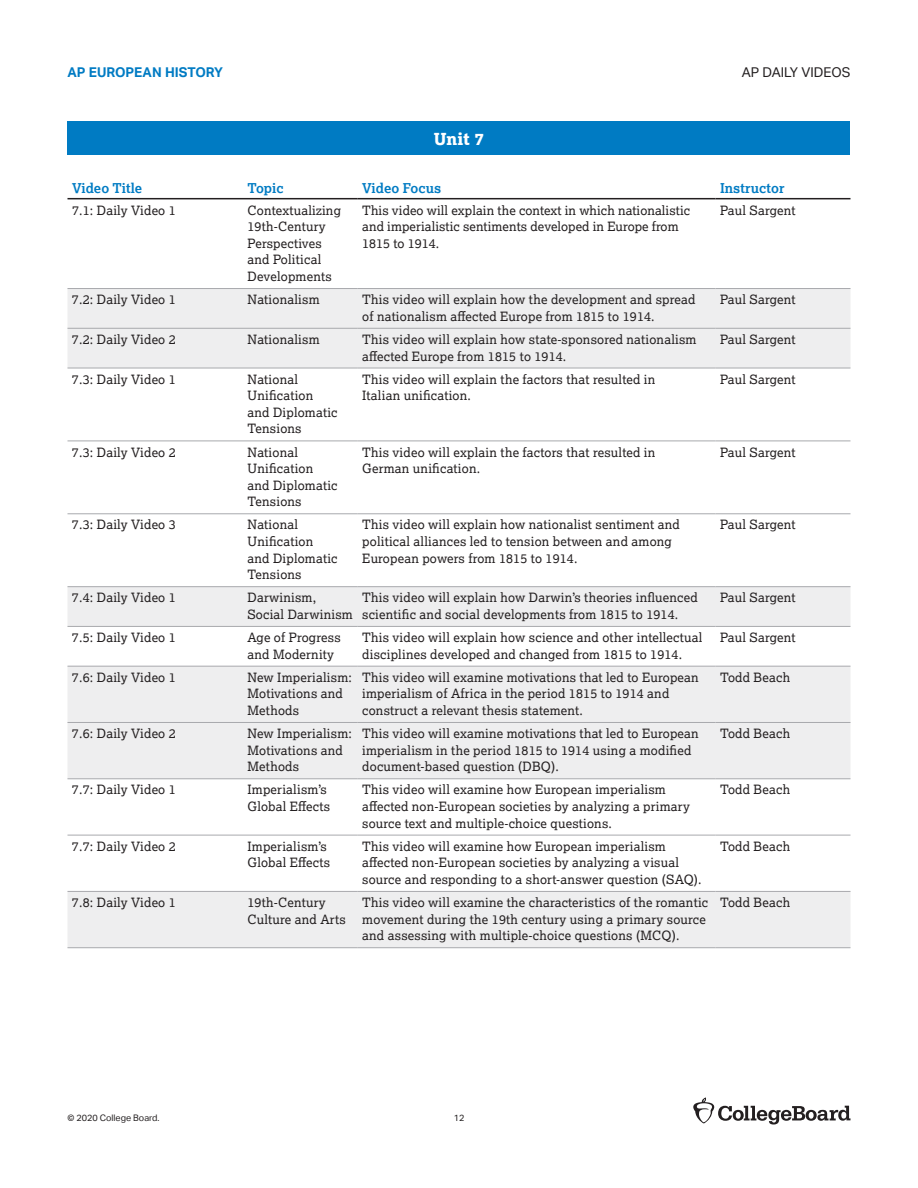
<style>
.page{position:relative;width:918px;height:1188px;background:#fff}
.page>*{position:absolute;margin:0;border:0;box-sizing:border-box;transform-origin:0 0}
.t1{font:800 16.5px "Lexia";color:#fff}
.t2{font:700 13.5px "Lexia";letter-spacing:.005em;color:#007bc3}
.t3{font:700 13.5px "Aktiv Grotesk";color:#007bc3}
.t4{font:13.5px "Aktiv Grotesk";color:#231f20}
.t5{font:12.75px/16.6px "Lexia";letter-spacing:.015em;color:#231f20}
.t6{font:9px "Aktiv Grotesk";color:#231f20}
</style>
<div class="page">
<svg style="left:693px;top:1098px;width:157px;height:27px"></svg>
<div style="left:68px;top:122px;width:782px;height:33px;background:#007bc3"></div>
<svg style="left:68px;top:197px;width:782px;height:1px"></svg>
<svg style="left:68px;top:289px;width:782px;height:658px"></svg>
<hr style="left:68px;top:198px;width:175px;height:1px;background:#231f20">
<hr style="left:243px;top:198px;width:115px;height:1px;background:#231f20">
<hr style="left:358px;top:198px;width:358px;height:1px;background:#231f20">
<hr style="left:716px;top:198px;width:134px;height:1px;background:#231f20">
<hr style="left:68px;top:328px;width:175px;height:1px;background:#a8a9ad">
<hr style="left:243px;top:328px;width:115px;height:1px;background:#a8a9ad">
<hr style="left:358px;top:328px;width:358px;height:1px;background:#a8a9ad">
<hr style="left:716px;top:328px;width:134px;height:1px;background:#a8a9ad">
<hr style="left:68px;top:586px;width:175px;height:1px;background:#a8a9ad">
<hr style="left:243px;top:586px;width:115px;height:1px;background:#a8a9ad">
<hr style="left:358px;top:586px;width:358px;height:1px;background:#a8a9ad">
<hr style="left:716px;top:586px;width:134px;height:1px;background:#a8a9ad">
<hr style="left:68px;top:368px;width:175px;height:1px;background:#a8a9ad">
<hr style="left:243px;top:368px;width:115px;height:1px;background:#a8a9ad">
<hr style="left:358px;top:368px;width:358px;height:1px;background:#a8a9ad">
<hr style="left:716px;top:368px;width:134px;height:1px;background:#a8a9ad">
<hr style="left:68px;top:513px;width:175px;height:1px;background:#a8a9ad">
<hr style="left:243px;top:513px;width:115px;height:1px;background:#a8a9ad">
<hr style="left:358px;top:513px;width:358px;height:1px;background:#a8a9ad">
<hr style="left:716px;top:513px;width:134px;height:1px;background:#a8a9ad">
<hr style="left:68px;top:288px;width:175px;height:1px;background:#a8a9ad">
<hr style="left:243px;top:288px;width:115px;height:1px;background:#a8a9ad">
<hr style="left:358px;top:288px;width:358px;height:1px;background:#a8a9ad">
<hr style="left:716px;top:288px;width:134px;height:1px;background:#a8a9ad">
<hr style="left:68px;top:441px;width:175px;height:1px;background:#a8a9ad">
<hr style="left:243px;top:441px;width:115px;height:1px;background:#a8a9ad">
<hr style="left:358px;top:441px;width:358px;height:1px;background:#a8a9ad">
<hr style="left:716px;top:441px;width:134px;height:1px;background:#a8a9ad">
<hr style="left:68px;top:626px;width:175px;height:1px;background:#a8a9ad">
<hr style="left:243px;top:626px;width:115px;height:1px;background:#a8a9ad">
<hr style="left:358px;top:626px;width:358px;height:1px;background:#a8a9ad">
<hr style="left:716px;top:626px;width:134px;height:1px;background:#a8a9ad">
<hr style="left:68px;top:666px;width:175px;height:1px;background:#a8a9ad">
<hr style="left:243px;top:666px;width:115px;height:1px;background:#a8a9ad">
<hr style="left:358px;top:666px;width:358px;height:1px;background:#a8a9ad">
<hr style="left:716px;top:666px;width:134px;height:1px;background:#a8a9ad">
<hr style="left:68px;top:722px;width:175px;height:1px;background:#a8a9ad">
<hr style="left:243px;top:722px;width:115px;height:1px;background:#a8a9ad">
<hr style="left:358px;top:722px;width:358px;height:1px;background:#a8a9ad">
<hr style="left:716px;top:722px;width:134px;height:1px;background:#a8a9ad">
<hr style="left:68px;top:778px;width:175px;height:1px;background:#a8a9ad">
<hr style="left:243px;top:778px;width:115px;height:1px;background:#a8a9ad">
<hr style="left:358px;top:778px;width:358px;height:1px;background:#a8a9ad">
<hr style="left:716px;top:778px;width:134px;height:1px;background:#a8a9ad">
<hr style="left:68px;top:835px;width:175px;height:1px;background:#a8a9ad">
<hr style="left:243px;top:835px;width:115px;height:1px;background:#a8a9ad">
<hr style="left:358px;top:835px;width:358px;height:1px;background:#a8a9ad">
<hr style="left:716px;top:835px;width:134px;height:1px;background:#a8a9ad">
<hr style="left:68px;top:891px;width:175px;height:1px;background:#a8a9ad">
<hr style="left:243px;top:891px;width:115px;height:1px;background:#a8a9ad">
<hr style="left:358px;top:891px;width:358px;height:1px;background:#a8a9ad">
<hr style="left:716px;top:891px;width:134px;height:1px;background:#a8a9ad">
<hr style="left:68px;top:947px;width:175px;height:1px;background:#a8a9ad">
<hr style="left:243px;top:947px;width:115px;height:1px;background:#a8a9ad">
<hr style="left:358px;top:947px;width:358px;height:1px;background:#a8a9ad">
<hr style="left:716px;top:947px;width:134px;height:1px;background:#a8a9ad">
<p class="t3" style="left:68px;top:65px;width:157px">AP EUROPEAN HISTORY</p>
<p class="t4" style="left:742px;top:65px;width:110px">AP DAILY VIDEOS</p>
<p class="t1" style="left:434px;top:128px;width:52px">Unit 7</p>
<p class="t2" style="left:72px;top:179px;width:72px">Video Title</p>
<p class="t2" style="left:248px;top:179px;width:38px">Topic</p>
<p class="t2" style="left:362px;top:179px;width:81px">Video Focus</p>
<p class="t2" style="left:720px;top:179px;width:66px">Instructor</p>
<p class="t5" style="left:72px;top:201px;width:105px">7.1: Daily Video 1</p>
<p class="t5" style="left:248px;top:201px;width:95px">Contextualizing<br>19th-Century<br>Perspectives and Political<br>Developments</p>
<p class="t5" style="left:362px;top:202px;width:329px">This video will explain the context in which nationalistic and imperialistic sentiments developed in Europe from<br>1815 to 1914.</p>
<p class="t5" style="left:720px;top:201px;width:77px">Paul Sargent</p>
<p class="t5" style="left:72px;top:291px;width:105px">7.2: Daily Video 1</p>
<p class="t5" style="left:248px;top:291px;width:74px">Nationalism</p>
<p class="t5" style="left:362px;top:291px;width:335px">This video will explain how the development and spread of nationalism affected Europe from 1815 to 1914.</p>
<p class="t5" style="left:720px;top:291px;width:77px">Paul Sargent</p>
<p class="t5" style="left:72px;top:331px;width:105px">7.2: Daily Video 2</p>
<p class="t5" style="left:248px;top:331px;width:74px">Nationalism</p>
<p class="t5" style="left:362px;top:331px;width:336px">This video will explain how state-sponsored nationalism affected Europe from 1815 to 1914.</p>
<p class="t5" style="left:720px;top:331px;width:77px">Paul Sargent</p>
<p class="t5" style="left:72px;top:370px;width:105px">7.3: Daily Video 1</p>
<p class="t5" style="left:248px;top:370px;width:92px">National<br>Unification and Diplomatic<br>Tensions</p>
<p class="t5" style="left:362px;top:370px;width:295px">This video will explain the factors that resulted in<br>Italian unification.</p>
<p class="t5" style="left:720px;top:370px;width:77px">Paul Sargent</p>
<p class="t5" style="left:72px;top:443px;width:105px">7.3: Daily Video 2</p>
<p class="t5" style="left:248px;top:443px;width:92px">National<br>Unification and Diplomatic<br>Tensions</p>
<p class="t5" style="left:362px;top:443px;width:295px">This video will explain the factors that resulted in<br>German unification.</p>
<p class="t5" style="left:720px;top:443px;width:77px">Paul Sargent</p>
<p class="t5" style="left:72px;top:516px;width:105px">7.3: Daily Video 3</p>
<p class="t5" style="left:248px;top:516px;width:92px">National<br>Unification and Diplomatic<br>Tensions</p>
<p class="t5" style="left:362px;top:516px;width:319px">This video will explain how nationalist sentiment and political alliances led to tension between and among<br>European powers from 1815 to 1914.</p>
<p class="t5" style="left:720px;top:516px;width:77px">Paul Sargent</p>
<p class="t5" style="left:72px;top:589px;width:105px">7.4: Daily Video 1</p>
<p class="t5" style="left:248px;top:589px;width:107px">Darwinism,<br>Social Darwinism</p>
<p class="t5" style="left:362px;top:589px;width:337px">This video will explain how Darwin’s theories influenced scientific and social developments from 1815 to 1914.</p>
<p class="t5" style="left:720px;top:589px;width:77px">Paul Sargent</p>
<p class="t5" style="left:72px;top:629px;width:105px">7.5: Daily Video 1</p>
<p class="t5" style="left:248px;top:629px;width:95px">Age of Progress and Modernity</p>
<p class="t5" style="left:362px;top:629px;width:342px">This video will explain how science and other intellectual disciplines developed and changed from 1815 to 1914.</p>
<p class="t5" style="left:720px;top:629px;width:77px">Paul Sargent</p>
<p class="t5" style="left:72px;top:669px;width:105px">7.6: Daily Video 1</p>
<p class="t5" style="left:248px;top:669px;width:106px">New Imperialism:<br>Motivations and<br>Methods</p>
<p class="t5" style="left:362px;top:669px;width:338px">This video will examine motivations that led to European imperialism of Africa in the period 1815 to 1914 and construct a relevant thesis statement.</p>
<p class="t5" style="left:720px;top:669px;width:72px">Todd Beach</p>
<p class="t5" style="left:72px;top:725px;width:105px">7.6: Daily Video 2</p>
<p class="t5" style="left:248px;top:725px;width:106px">New Imperialism:<br>Motivations and<br>Methods</p>
<p class="t5" style="left:362px;top:725px;width:338px">This video will examine motivations that led to European imperialism in the period 1815 to 1914 using a modified document-based question (DBQ).</p>
<p class="t5" style="left:720px;top:725px;width:72px">Todd Beach</p>
<p class="t5" style="left:72px;top:781px;width:105px">7.7: Daily Video 1</p>
<p class="t5" style="left:248px;top:781px;width:84px">Imperialism’s<br>Global Effects</p>
<p class="t5" style="left:362px;top:781px;width:329px">This video will examine how European imperialism affected non-European societies by analyzing a primary source text and multiple-choice questions.</p>
<p class="t5" style="left:720px;top:781px;width:72px">Todd Beach</p>
<p class="t5" style="left:72px;top:838px;width:105px">7.7: Daily Video 2</p>
<p class="t5" style="left:248px;top:838px;width:84px">Imperialism’s<br>Global Effects</p>
<p class="t5" style="left:362px;top:838px;width:341px">This video will examine how European imperialism affected non-European societies by analyzing a visual source and responding to a short-answer question (SAQ).</p>
<p class="t5" style="left:720px;top:838px;width:72px">Todd Beach</p>
<p class="t5" style="left:72px;top:894px;width:105px">7.8: Daily Video 1</p>
<p class="t5" style="left:248px;top:894px;width:100px">19th-Century<br>Culture and Arts</p>
<p class="t5" style="left:362px;top:894px;width:348px">This video will examine the characteristics of the romantic movement during the 19th century using a primary source and assessing with multiple-choice questions (MCQ).</p>
<p class="t5" style="left:720px;top:894px;width:72px">Todd Beach</p>
<p class="t6" style="left:68px;top:1113px;width:94px">© 2020 College Board.</p>
<p class="t6" style="left:454px;top:1113px;width:12px">12</p>
</div>
